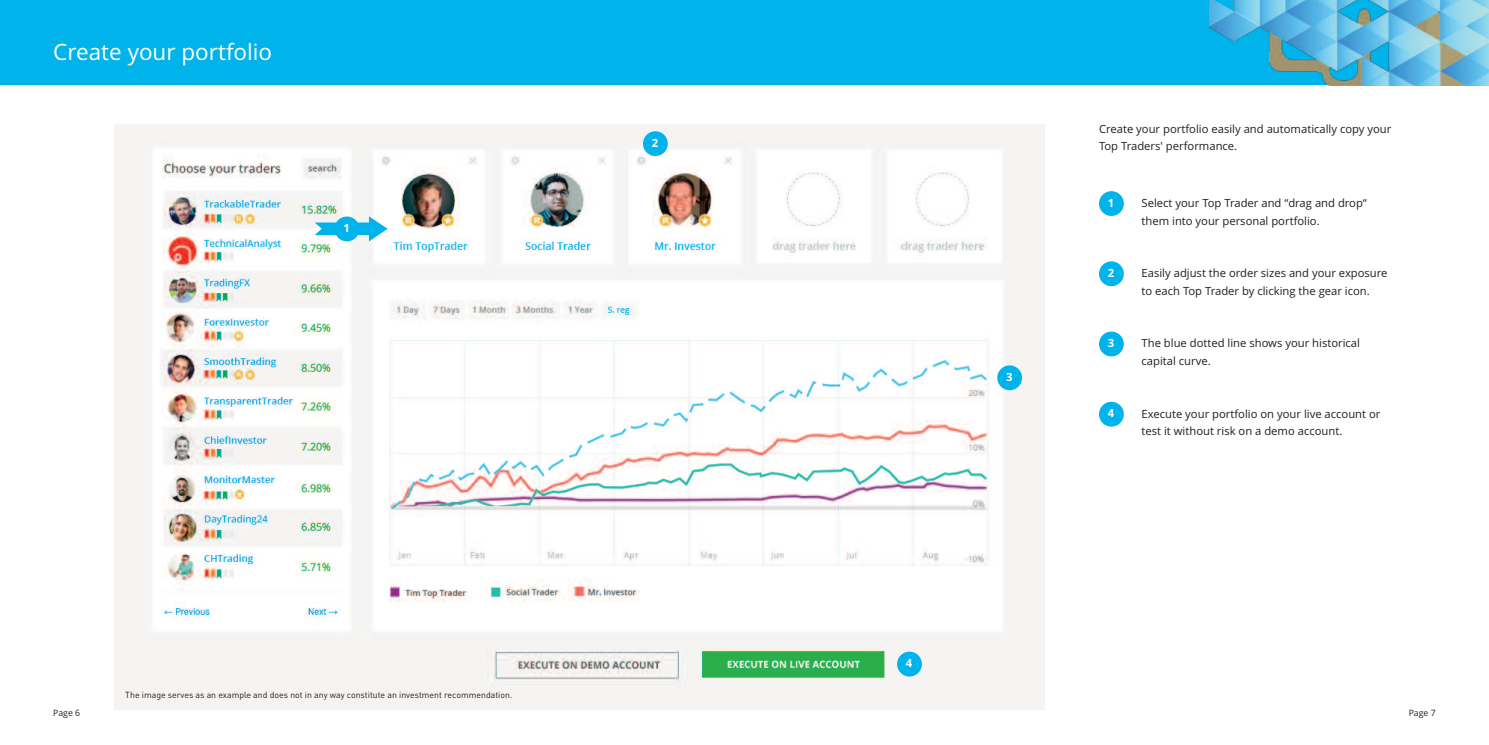
<style>
.page{position:relative;width:1489px;height:745px;background:#fff}
.page>*{position:absolute;margin:0;border:0;box-sizing:border-box;transform-origin:0 0}
.t1{font:22.5px "Open Sans";color:#fff}
.t2{font:11.25px/17.5px "Open Sans";color:#231f20}
.t3{font:700 11.25px "Open Sans";color:#fff}
.t4{font:8.75px "DIN ETF Regular";color:#231f20}
.t5{font:8.75px "Open Sans";color:#231f20}
</style>
<div class="page">
<div style="left:0;top:0;width:1488px;height:85px;background:#00b3eb"></div>
<img style="left:114px;top:124px;width:930px;height:585px">
<div style="left:643px;top:131px;width:24px;height:25px;background:#00b3eb;border-radius:50%"></div>
<div style="left:997px;top:365px;width:25px;height:25px;background:#00b3eb;border-radius:50%"></div>
<div style="left:897px;top:651px;width:24px;height:25px;background:#00b3eb;border-radius:50%"></div>
<svg style="left:315px;top:216px;width:72px;height:25px"></svg>
<div style="left:334px;top:216px;width:25px;height:25px;background:#00b3eb;border-radius:50%"></div>
<div style="left:1098px;top:191px;width:25px;height:25px;background:#00b3eb;border-radius:50%"></div>
<div style="left:1098px;top:261px;width:25px;height:25px;background:#00b3eb;border-radius:50%"></div>
<div style="left:1098px;top:331px;width:25px;height:25px;background:#00b3eb;border-radius:50%"></div>
<div style="left:1098px;top:401px;width:25px;height:25px;background:#00b3eb;border-radius:50%"></div>
<img style="left:1209px;top:0;width:279px;height:85px">
<h1 class="t1" style="left:53px;top:39px;width:220px">Create your portfolio</h1>
<p class="t3" style="left:343px;top:221px;width:8px">1</p>
<p class="t3" style="left:651px;top:136px;width:8px">2</p>
<p class="t4" style="left:125px;top:689px;width:388px">The image serves as an example and does not in any way constitute an investment recommendation.</p>
<p class="t3" style="left:905px;top:656px;width:8px">4</p>
<p class="t3" style="left:1006px;top:370px;width:8px">3</p>
<p class="t2" style="left:1098px;top:120px;width:294px">Create your portfolio easily and automatically copy your<br>Top Traders' performance.</p>
<p class="t3" style="left:1107px;top:196px;width:8px">1</p>
<p class="t2" style="left:1141px;top:194px;width:227px">Select your Top Trader and “drag and drop“ them into your personal portfolio.</p>
<p class="t3" style="left:1107px;top:266px;width:8px">2</p>
<p class="t2" style="left:1141px;top:264px;width:247px">Easily adjust the order sizes and your exposure to each Top Trader by clicking the gear icon.</p>
<p class="t3" style="left:1107px;top:336px;width:8px">3</p>
<p class="t2" style="left:1141px;top:334px;width:220px">The blue dotted line shows your historical capital curve.</p>
<p class="t3" style="left:1107px;top:407px;width:8px">4</p>
<p class="t2" style="left:1141px;top:404px;width:240px">Execute your portfolio on your live account or test it without risk on a demo account.</p>
<p class="t5" style="left:53px;top:707px;width:29px">Page 6</p>
<p class="t5" style="left:1408px;top:707px;width:29px">Page 7</p>
</div>
